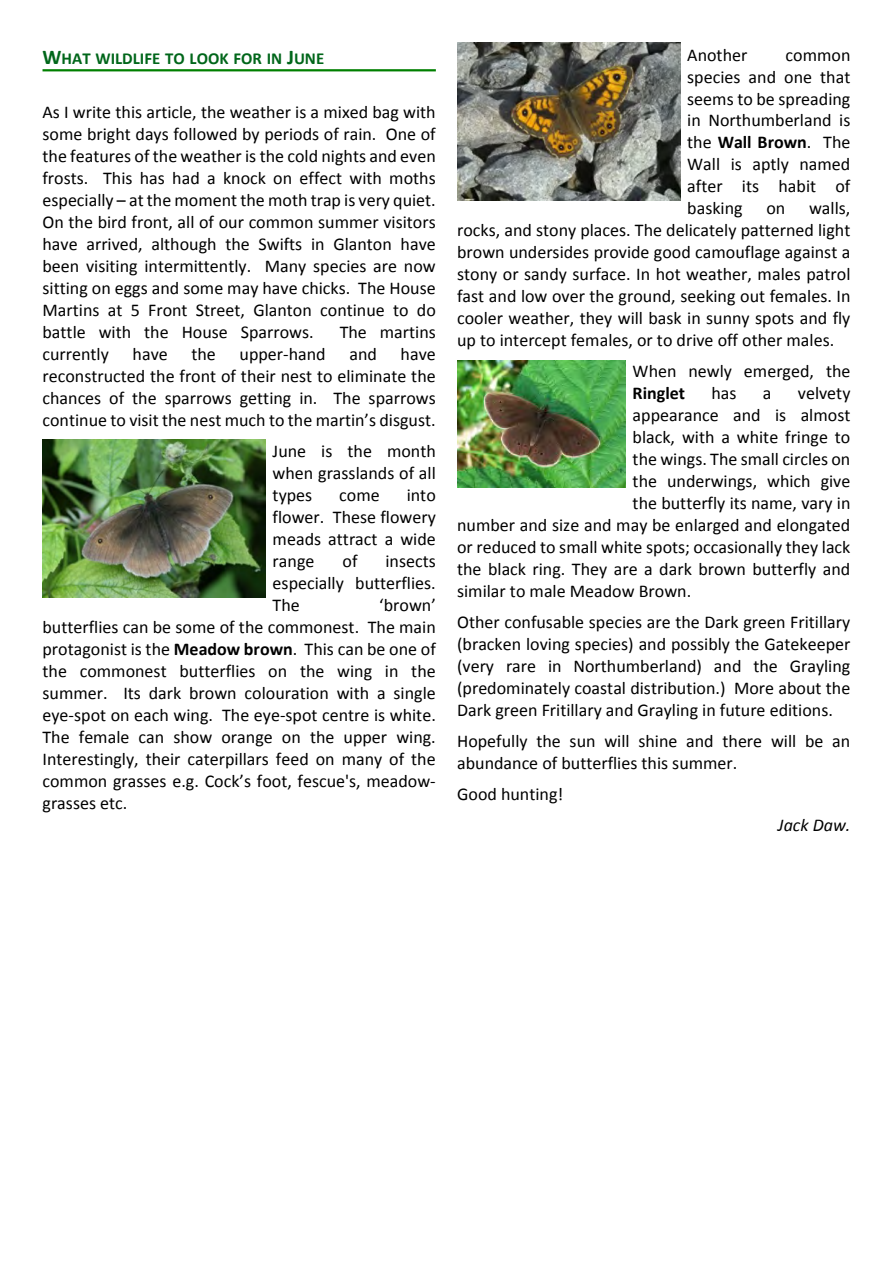
<style>
.page{position:relative;width:893px;height:1263px;background:#fff}
.page>*{position:absolute;margin:0;border:0;box-sizing:border-box;transform-origin:0 0}
.t1{font:18px/22px "Calibri";color:#000;text-align:justify}
.t2{font:italic 18px "Calibri";color:#000}
.t3{font:700 18px "Calibri";color:#000}
.t4{font:700 16.8px "Calibri";color:#00661a}
.s1{font-size:21px}
.s2{font-weight:700}
</style>
<div class="page">
<hr style="left:43px;top:69px;width:393px;height:2px;background:#008000">
<img style="left:43px;top:440px;width:223px;height:157px">
<img style="left:457px;top:360px;width:169px;height:127px">
<img style="left:457px;top:43px;width:223px;height:157px">
<p class="t4" style="left:43px;top:51px;width:283px"><span class="s1">W</span>HAT WILDLIFE TO LOOK FOR IN <span class="s1">J</span>UNE</p>
<p class="t1" style="left:43px;top:103px;width:395px">As I write this article, the weather is a mixed bag with some bright days followed by periods of rain. One of the features of the weather is the cold nights and even frosts. This has had a knock on effect with moths especially – at the moment the moth trap is very quiet.<br>On the bird front, all of our common summer visitors have arrived, although the Swifts in Glanton have been visiting intermittently. Many species are now sitting on eggs and some may have chicks. The House Martins at 5 Front Street, Glanton continue to do battle with the House Sparrows.</p>
<p class="t1" style="left:340px;top:322px;width:98px">The martins</p>
<p class="t1" style="left:43px;top:344px;width:68px">currently</p>
<p class="t1" style="left:133px;top:344px;width:37px">have</p>
<p class="t1" style="left:191px;top:344px;width:26px">the</p>
<p class="t1" style="left:240px;top:344px;width:88px">upper-hand</p>
<p class="t1" style="left:349px;top:344px;width:29px">and</p>
<p class="t1" style="left:43px;top:344px;width:395px;text-indent:358px">have reconstructed the front of their nest to eliminate the chances of the sparrows getting in. The sparrows continue to visit the nest much to the martin’s disgust.</p>
<p class="t1" style="left:273px;top:441px;width:165px">June is the month when grasslands of all types</p>
<p class="t1" style="left:273px;top:485px;width:165px;text-indent:134px">into flower. These flowery meads attract a wide range</p>
<p class="t1" style="left:339px;top:485px;width:42px">come</p>
<p class="t1" style="left:342px;top:551px;width:16px">of</p>
<p class="t1" style="left:273px;top:551px;width:165px;text-indent:113px">insects especially butterflies.<br>The</p>
<p class="t1" style="left:43px;top:595px;width:395px;text-indent:337px">‘brown’ butterflies can be some of the commonest. The main protagonist is the <span class="s2">Meadow brown</span>. This can be one of the commonest butterflies on the wing in the summer. Its dark brown colouration with a single eye-spot on each wing. The eye-spot centre is white.<br>The female can show orange on the upper wing.<br>Interestingly, their caterpillars feed on many of the common grasses e.g. Cock’s foot, fescue's, meadow&shy;grasses etc.</p>
<p class="t1" style="left:687px;top:45px;width:62px">Another</p>
<p class="t1" style="left:687px;top:45px;width:165px;text-indent:98px">common species and one that seems to be spreading in Northumberland is the <span class="s2">Wall Brown</span>. The Wall is aptly named after its habit of basking</p>
<p class="t1" style="left:457px;top:199px;width:395px;text-indent:352px">walls, rocks, and stony places. The delicately patterned light brown undersides provide good camouflage against a stony or sandy surface. In hot weather, males patrol fast and low over the ground, seeking out females. In cooler weather, they will bask in sunny spots and fly up to intercept females, or to drive off other males.</p>
<p class="t1" style="left:633px;top:362px;width:219px">When newly emerged, the</p>
<p class="t3" style="left:633px;top:386px;width:54px">Ringlet</p>
<p class="t1" style="left:711px;top:384px;width:27px">has</p>
<p class="t1" style="left:763px;top:384px;width:10px">a</p>
<p class="t1" style="left:798px;top:384px;width:54px">velvety</p>
<p class="t1" style="left:633px;top:406px;width:219px">appearance and is almost</p>
<p class="t1" style="left:633px;top:428px;width:219px">black, with a white fringe to</p>
<p class="t1" style="left:633px;top:450px;width:219px">the wings. The small circles on</p>
<p class="t1" style="left:633px;top:472px;width:219px">the underwings, which give</p>
<p class="t1" style="left:633px;top:494px;width:219px">the butterfly its name, vary in</p>
<p class="t1" style="left:457px;top:516px;width:395px">number and size and may be enlarged and elongated</p>
<p class="t1" style="left:457px;top:538px;width:395px">or reduced to small white spots; occasionally they lack</p>
<p class="t1" style="left:457px;top:560px;width:395px">the black ring. They are a dark brown butterfly and</p>
<p class="t1" style="left:457px;top:582px;width:236px">similar to male Meadow Brown.</p>
<p class="t1" style="left:457px;top:613px;width:395px">Other confusable species are the Dark green Fritillary (bracken loving species) and possibly the Gatekeeper (very rare in Northumberland) and the Grayling (predominately coastal distribution.) More about the Dark green Fritillary and Grayling in future editions.</p>
<p class="t1" style="left:457px;top:732px;width:395px">Hopefully the sun will shine and there will be an abundance of butterflies this summer.</p>
<p class="t1" style="left:457px;top:784px;width:108px">Good hunting!</p>
<p class="t2" style="left:778px;top:817px;width:74px">Jack Daw.</p>
<p class="t1" style="left:766px;top:199px;width:20px">on</p>
</div>
